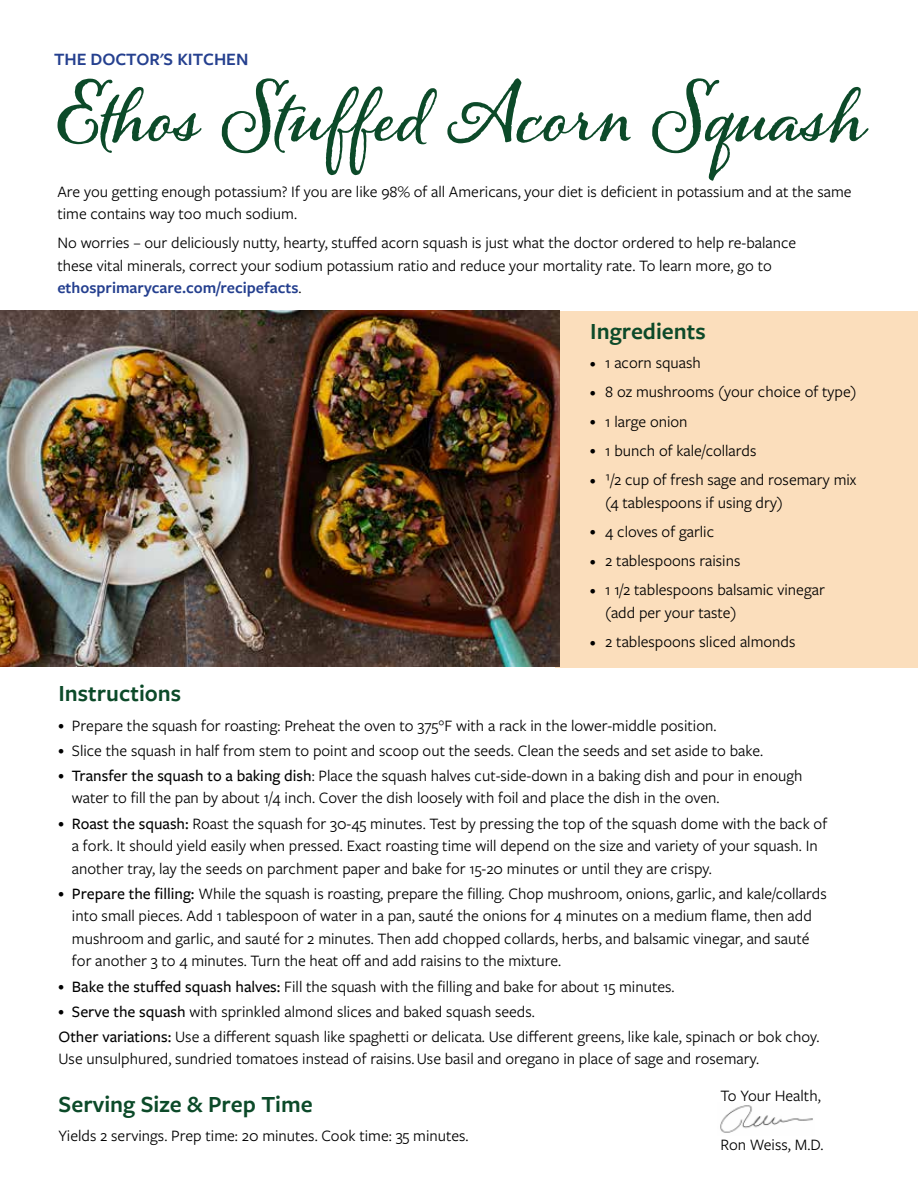
<style>
.page{position:relative;width:918px;height:1188px;background:#fff}
.page>*{position:absolute;margin:0;border:0;box-sizing:border-box;transform-origin:0 0}
.t1{font:700 75px "Alana";color:#0c4a29}
.t2{font:600 24px "Freight Sans Pro";color:#0c4a29}
.t3{font:600 18px "Freight Sans Pro";color:#25408f}
.t4{font:16.5px/22.5px "Freight Sans Pro";color:#000}
.s1{font-weight:600;color:#25408f}
.s2{font-size:12px}
.s3{font-weight:500}
</style>
<div class="page">
<div style="left:555px;top:311px;width:363px;height:356px;background:#fbdebc"></div>
<img style="left:0;top:311px;width:559px;height:356px">
<img style="left:720px;top:1105px;width:93px;height:28px">
<p class="t3" style="left:54px;top:47px;width:196px">THE DOCTOR'S KITCHEN</p>
<h1 class="t1" style="left:57px;top:71px;width:812px">Ethos Stuffed Acorn Squash</h1>
<p class="t4" style="left:57px;top:179px;width:796px">Are you getting enough potassium? If you are like 98% of all Americans, your diet is deficient in potassium and at the same time contains way too much sodium.</p>
<p class="t4" style="left:57px;top:231px;width:740px">No worries – our deliciously nutty, hearty, stuffed acorn squash is just what the doctor ordered to help re-balance these vital minerals, correct your sodium potassium ratio and reduce your mortality rate. To learn more, go to <span class="s1">ethosprimarycare.com/recipefacts</span>.</p>
<h2 class="t2" style="left:590px;top:315px;width:117px">Ingredients</h2>
<p class="t4" style="left:590px;top:351px;width:112px"><span class="s2">•</span> 1 acorn squash</p>
<p class="t4" style="left:590px;top:380px;width:268px"><span class="s2">•</span> 8 oz mushrooms (your choice of type)</p>
<p class="t4" style="left:590px;top:409px;width:99px"><span class="s2">•</span> 1 large onion</p>
<p class="t4" style="left:590px;top:439px;width:168px"><span class="s2">•</span> 1 bunch of kale/collards</p>
<p class="t4" style="left:605px;top:468px;width:253px;text-indent:-15px"><span class="s2">•</span> ¹/2 cup of fresh sage and rosemary mix (4 tablespoons if using dry)</p>
<p class="t4" style="left:590px;top:520px;width:125px"><span class="s2">•</span> 4 cloves of garlic</p>
<p class="t4" style="left:590px;top:549px;width:152px"><span class="s2">•</span> 2 tablespoons raisins</p>
<p class="t4" style="left:605px;top:578px;width:221px;text-indent:-15px"><span class="s2">•</span> 1 1/2 tablespoons balsamic vinegar (add per your taste)</p>
<p class="t4" style="left:590px;top:630px;width:207px"><span class="s2">•</span> 2 tablespoons sliced almonds</p>
<h2 class="t2" style="left:58px;top:677px;width:124px">Instructions</h2>
<p class="t4" style="left:58px;top:713px;width:660px"><span class="s2">•</span> Prepare the squash for roasting: Preheat the oven to 375°F with a rack in the lower-middle position.</p>
<p class="t4" style="left:58px;top:738px;width:706px"><span class="s2">•</span> Slice the squash in half from stem to point and scoop out the seeds. Clean the seeds and set aside to bake.</p>
<p class="t4" style="left:72px;top:764px;width:732px;text-indent:-13px"><span class="s2">•</span> <span class="s3">Transfer the squash to a baking dish</span>: Place the squash halves cut-side-down in a baking dish and pour in enough water to fill the pan by about 1/4 inch. Cover the dish loosely with foil and place the dish in the oven.</p>
<p class="t4" style="left:72px;top:811px;width:757px;text-indent:-13px"><span class="s2">•</span> <span class="s3">Roast the squash:</span> Roast the squash for 30-45 minutes. Test by pressing the top of the squash dome with the back of a fork. It should yield easily when pressed. Exact roasting time will depend on the size and variety of your squash. In another tray, lay the seeds on parchment paper and bake for 15-20 minutes or until they are crispy.</p>
<p class="t4" style="left:72px;top:882px;width:756px;text-indent:-13px"><span class="s2">•</span> <span class="s3">Prepare the filling:</span> While the squash is roasting, prepare the filling. Chop mushroom, onions, garlic, and kale/collards into small pieces. Add 1 tablespoon of water in a pan, sauté the onions for 4 minutes on a medium flame, then add mushroom and garlic, and sauté for 2 minutes. Then add chopped collards, herbs, and balsamic vinegar, and sauté for another 3 to 4 minutes. Turn the heat off and add raisins to the mixture.</p>
<p class="t4" style="left:58px;top:974px;width:618px"><span class="s2">•</span> <span class="s3">Bake the stuffed squash halves:</span> Fill the squash with the filling and bake for about 15 minutes.</p>
<p class="t4" style="left:58px;top:998px;width:763px;line-height:25.2px"><span class="s2">•</span> <span class="s3">Serve the squash</span> with sprinkled almond slices and baked squash seeds.<br><span class="s3">Other variations:</span> Use a different squash like spaghetti or delicata. Use different greens, like kale, spinach or bok choy.</p>
<p class="t4" style="left:58px;top:1047px;width:702px">Use unsulphured, sundried tomatoes instead of raisins. Use basil and oregano in place of sage and rosemary.</p>
<h2 class="t2" style="left:58px;top:1088px;width:256px">Serving Size &amp; Prep Time</h2>
<p class="t4" style="left:58px;top:1124px;width:412px">Yields 2 servings. Prep time: 20 minutes. Cook time: 35 minutes.</p>
<p class="t4" style="left:720px;top:1084px;width:102px">To Your Health,</p>
<p class="t4" style="left:720px;top:1132px;width:105px">Ron Weiss, M.D.</p>
</div>
